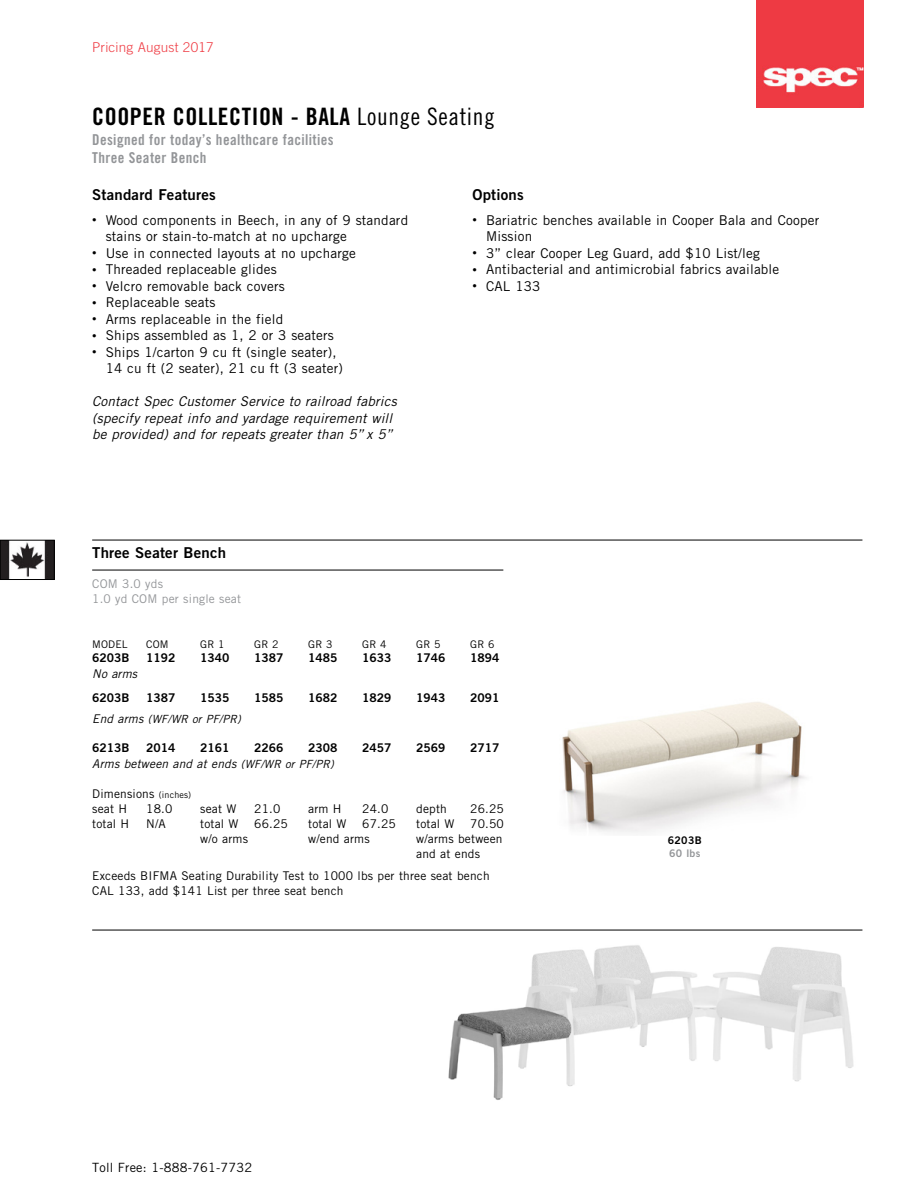
<style>
.page{position:relative;width:918px;height:1188px;background:#fff}
.page>*{position:absolute;margin:0;border:0;box-sizing:border-box;transform-origin:0 0}
.t1{font:24px "Trade Gothic LT Std Bd Cn 20";letter-spacing:.025em;color:#000}
.t2{font:15px/18px "Trade Gothic LT Std Bd Cn 20";letter-spacing:.025em;color:#939598}
.t3{font:15px "Trade Gothic LT Std Bd 2";letter-spacing:.015em;color:#000}
.t4{font:13.5px/16.5px "Trade Gothic LT Std";letter-spacing:.015em;color:#000}
.t5{font:italic 13.5px/16.5px "Trade Gothic LT Std";letter-spacing:.015em;color:#000}
.t6{font:300 13.5px "Trade Gothic LT Std";letter-spacing:.015em;color:#ef3a42}
.t7{font:12.75px "Trade Gothic LT Std";letter-spacing:.015em;color:#000}
.t8{font:12px/15px "Trade Gothic LT Std";letter-spacing:.015em;color:#000}
.t9{font:12px "Trade Gothic LT Std Bd 2";color:#000}
.t10{font:italic 12px "Trade Gothic LT Std";letter-spacing:.015em;color:#000}
.t11{font:12px/15px "Trade Gothic LT Std";letter-spacing:.015em;color:#939598}
.t12{font:italic 11.25px "Trade Gothic LT Std";letter-spacing:.015em;color:#000}
.t13{font:10.5px "Trade Gothic LT Std";letter-spacing:.015em;color:#000}
.t14{font:10.5px "Trade Gothic LT Std Bd 2";letter-spacing:.025em;color:#000}
.t15{font:10.5px "Trade Gothic LT Std Bd 2";color:#939598}
.s1{font-family:"Trade Gothic LT Std Cn 18"}
.s2{font-size:9px}
.s3{font-size:12px}
.s4{font-size:11.25px}
</style>
<div class="page">
<img style="left:2px;top:542px;width:50px;height:36px">
<div style="left:0;top:540px;width:54px;height:40px;border:1px solid #000"></div>
<img style="left:757px;top:0;width:107px;height:108px">
<img style="left:439px;top:929px;width:424px;height:171px">
<hr style="left:92px;top:540px;width:770px;height:1px;background:#000">
<hr style="left:92px;top:570px;width:411px;height:1px;background:#000">
<hr style="left:92px;top:930px;width:770px;height:1px;background:#000">
<img style="left:562px;top:702px;width:244px;height:131px">
<p class="t6" style="left:92px;top:39px;width:123px">Pricing August 2017</p>
<h1 class="t1" style="left:92px;top:102px;width:404px">COOPER COLLECTION - BALA <span class="s1">Lounge Seating</span></h1>
<p class="t2" style="left:92px;top:130px;width:243px">Designed for today’s healthcare facilities<br>Three Seater Bench</p>
<p class="t3" style="left:92px;top:185px;width:125px">Standard Features</p>
<p class="t4" style="left:106px;top:211px;width:304px;text-indent:-14px"><span class="s2">•</span> Wood components in Beech, in any of 9 standard stains or stain-to-match at no upcharge</p>
<p class="t4" style="left:92px;top:244px;width:265px"><span class="s2">•</span> Use in connected layouts at no upcharge</p>
<p class="t4" style="left:92px;top:261px;width:186px"><span class="s2">•</span> Threaded replaceable glides</p>
<p class="t4" style="left:92px;top:277px;width:194px"><span class="s2">•</span> Velcro removable back covers</p>
<p class="t4" style="left:92px;top:294px;width:125px"><span class="s2">•</span> Replaceable seats</p>
<p class="t4" style="left:92px;top:310px;width:193px"><span class="s2">•</span> Arms replaceable in the field</p>
<p class="t4" style="left:92px;top:327px;width:243px"><span class="s2">•</span> Ships assembled as 1, 2 or 3 seaters</p>
<p class="t4" style="left:106px;top:343px;width:239px;text-indent:-14px"><span class="s2">•</span> Ships 1/carton 9 cu ft (single seater),<br>14 cu ft (2 seater), 21 cu ft (3 seater)</p>
<p class="t5" style="left:92px;top:393px;width:306px">Contact Spec Customer Service to railroad fabrics (specify repeat info and yardage requirement will be provided) and for repeats greater than 5” x 5”</p>
<p class="t3" style="left:472px;top:185px;width:53px">Options</p>
<p class="t4" style="left:486px;top:211px;width:335px;text-indent:-14px"><span class="s2">•</span> Bariatric benches available in Cooper Bala and Cooper<br>Mission</p>
<p class="t4" style="left:472px;top:244px;width:289px"><span class="s2">•</span> 3” clear Cooper Leg Guard, add $10 List/leg</p>
<p class="t4" style="left:472px;top:261px;width:308px"><span class="s2">•</span> Antibacterial and antimicrobial fabrics available</p>
<p class="t4" style="left:472px;top:277px;width:69px"><span class="s2">•</span> CAL 133</p>
<p class="t3" style="left:92px;top:543px;width:135px">Three Seater Bench</p>
<p class="t11" style="left:92px;top:576px;width:150px">COM 3.0 yds<br>1.0 yd COM per single seat</p>
<p class="t13" style="left:92px;top:638px;width:37px">MODEL</p>
<p class="t13" style="left:146px;top:638px;width:24px">COM</p>
<p class="t13" style="left:200px;top:638px;width:26px">GR 1</p>
<p class="t13" style="left:254px;top:638px;width:26px">GR 2</p>
<p class="t13" style="left:308px;top:638px;width:26px">GR 3</p>
<p class="t13" style="left:362px;top:638px;width:26px">GR 4</p>
<p class="t13" style="left:416px;top:638px;width:26px">GR 5</p>
<p class="t13" style="left:470px;top:638px;width:26px">GR 6</p>
<p class="t10" style="left:92px;top:666px;width:47px">No arms</p>
<p class="t12" style="left:92px;top:712px;width:150px"><span class="s3">End arms</span> (WF/WR or PF/PR)</p>
<p class="t10" style="left:92px;top:756px;width:243px">Arms between and at ends <span class="s4">(WF/WR or PF/PR)</span></p>
<p class="t8" style="left:92px;top:786px;width:101px">Dimensions <span class="s2">(inches) </span>seat H</p>
<p class="t9" style="left:92px;top:650px;width:39px">6203B</p>
<p class="t9" style="left:146px;top:650px;width:31px">1192</p>
<p class="t9" style="left:200px;top:650px;width:31px">1340</p>
<p class="t9" style="left:254px;top:650px;width:31px">1387</p>
<p class="t9" style="left:308px;top:650px;width:31px">1485</p>
<p class="t9" style="left:362px;top:650px;width:31px">1633</p>
<p class="t9" style="left:416px;top:650px;width:31px">1746</p>
<p class="t9" style="left:470px;top:650px;width:31px">1894</p>
<p class="t9" style="left:92px;top:691px;width:39px">6203B</p>
<p class="t9" style="left:146px;top:691px;width:31px">1387</p>
<p class="t9" style="left:200px;top:691px;width:31px">1535</p>
<p class="t9" style="left:254px;top:691px;width:31px">1585</p>
<p class="t9" style="left:308px;top:691px;width:31px">1682</p>
<p class="t9" style="left:362px;top:691px;width:31px">1829</p>
<p class="t9" style="left:416px;top:691px;width:31px">1943</p>
<p class="t9" style="left:470px;top:691px;width:31px">2091</p>
<p class="t9" style="left:92px;top:740px;width:39px">6213B</p>
<p class="t9" style="left:146px;top:740px;width:31px">2014</p>
<p class="t9" style="left:200px;top:740px;width:31px">2161</p>
<p class="t9" style="left:254px;top:740px;width:31px">2266</p>
<p class="t9" style="left:308px;top:740px;width:31px">2308</p>
<p class="t9" style="left:362px;top:740px;width:31px">2457</p>
<p class="t9" style="left:416px;top:740px;width:31px">2569</p>
<p class="t9" style="left:470px;top:740px;width:31px">2717</p>
<p class="t8" style="left:146px;top:801px;width:28px">18.0</p>
<p class="t8" style="left:200px;top:801px;width:38px">seat W</p>
<p class="t8" style="left:254px;top:801px;width:28px">21.0</p>
<p class="t8" style="left:308px;top:801px;width:35px">arm H</p>
<p class="t8" style="left:362px;top:801px;width:28px">24.0</p>
<p class="t8" style="left:416px;top:801px;width:32px">depth</p>
<p class="t8" style="left:470px;top:801px;width:35px">26.25</p>
<p class="t8" style="left:92px;top:816px;width:39px">total H</p>
<p class="t8" style="left:146px;top:816px;width:21px">N/A</p>
<p class="t8" style="left:200px;top:816px;width:40px">total W</p>
<p class="t8" style="left:254px;top:816px;width:35px">66.25</p>
<p class="t8" style="left:308px;top:816px;width:40px">total W</p>
<p class="t8" style="left:362px;top:816px;width:35px">67.25</p>
<p class="t8" style="left:416px;top:816px;width:40px">total W</p>
<p class="t8" style="left:470px;top:816px;width:35px">70.50</p>
<p class="t8" style="left:200px;top:831px;width:49px">w/o arms</p>
<p class="t8" style="left:308px;top:831px;width:63px">w/end arms</p>
<p class="t8" style="left:416px;top:831px;width:88px">w/arms between and at ends</p>
<p class="t8" style="left:92px;top:868px;width:399px">Exceeds BIFMA Seating Durability Test to 1000 lbs per three seat bench<br>CAL 133, add $141 List per three seat bench</p>
<p class="t7" style="left:92px;top:1160px;width:162px">Toll Free: 1-888-761-7732</p>
<p class="t14" style="left:668px;top:833px;width:35px">6203B</p>
<p class="t15" style="left:669px;top:847px;width:33px">60 lbs</p>
</div>
